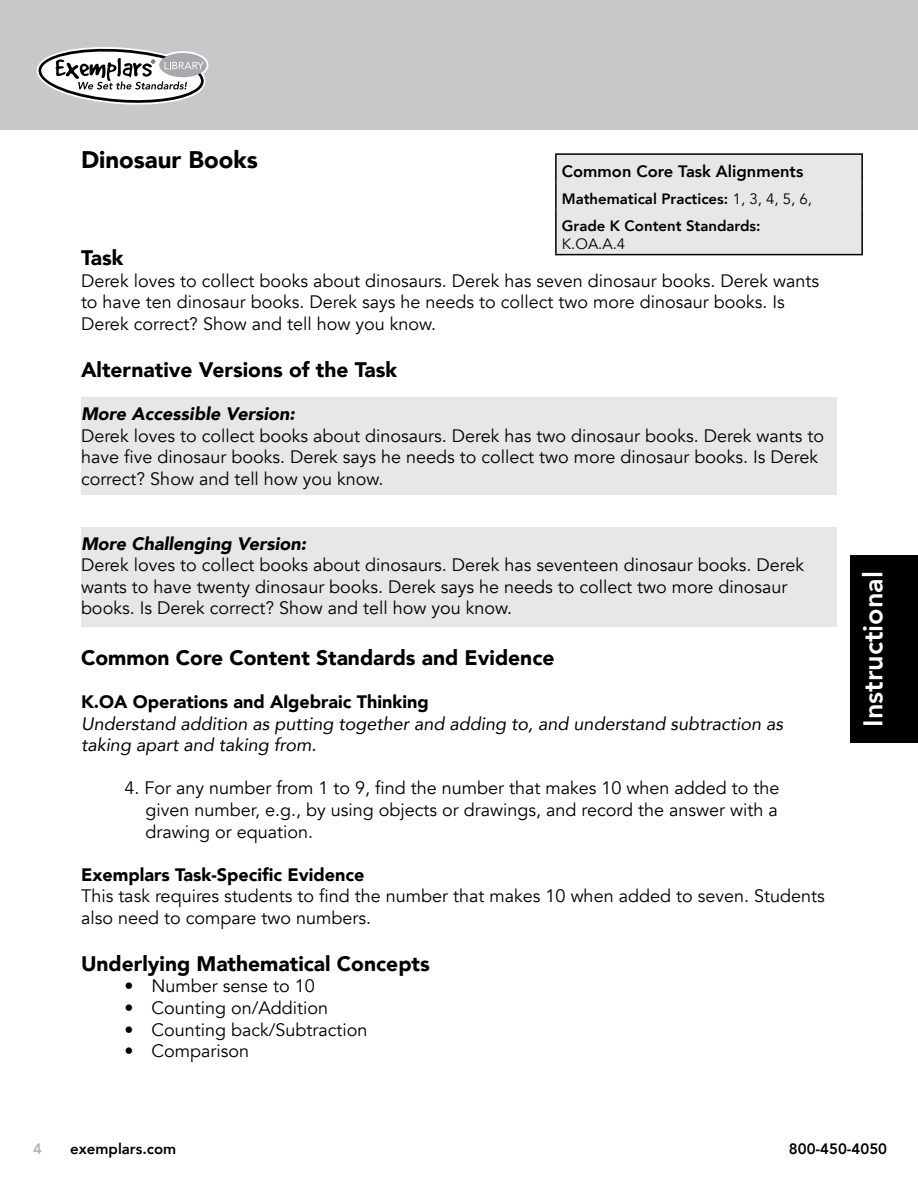
<style>
.page{position:relative;width:918px;height:1188px;background:#fff}
.page>*{position:absolute;margin:0;border:0;box-sizing:border-box;transform-origin:0 0}
.t1{font:800 27px "Avenir";color:#fff}
.t2{font:900 24px "Avenir";color:#000}
.t3{font:900 21px "Avenir";color:#000}
.t4{font:18px/21.6px "Avenir";color:#000}
.t5{font:italic 18px/21.6px "Avenir";color:#000}
.t6{font:900 18px "Avenir";color:#000}
.t7{font:italic 900 18px "Avenir";color:#000}
.t8{font:800 16.5px "Avenir";color:#000}
.t9{font:800 15px/27px "Avenir";color:#000}
.t10{font:15px "Avenir";color:#000}
.t11{font:800 15px "Avenir";color:#b1b4b6}
.s1{font-weight:400}
</style>
<div class="page">
<div style="left:0;top:0;width:918px;height:129px;background:#c7c8ca"></div>
<div style="left:157px;top:51px;width:51px;height:28px;background:#fff;border-radius:50%"></div>
<svg style="left:36px;top:47px;width:171px;height:58px"></svg>
<div style="left:81px;top:398px;width:756px;height:97px;background:#e6e7e8"></div>
<div style="left:81px;top:527px;width:756px;height:100px;background:#e6e7e8"></div>
<div style="left:557px;top:155px;width:304px;height:99px;background:#e6e7e8"></div>
<hr style="left:555px;top:153px;width:308px;height:2px;background:#000">
<hr style="left:555px;top:155px;width:2px;height:28px;background:#000">
<hr style="left:861px;top:155px;width:2px;height:28px;background:#000">
<hr style="left:555px;top:183px;width:2px;height:27px;background:#000">
<hr style="left:861px;top:183px;width:2px;height:27px;background:#000">
<hr style="left:555px;top:210px;width:2px;height:44px;background:#000">
<hr style="left:861px;top:210px;width:2px;height:44px;background:#000">
<hr style="left:555px;top:254px;width:308px;height:1px;background:#000">
<div style="left:850px;top:555px;width:68px;height:187px;background:#000"></div>
<h2 class="t2" style="left:81px;top:139px;width:178px">Dinosaur Books</h2>
<p class="t8" style="left:562px;top:156px;width:243px">Common Core Task Alignments</p>
<p class="t9" style="left:562px;top:184px;width:252px">Mathematical Practices: <span class="s1">1, 3, 4, 5, 6,<br></span>Grade K Content Standards:</p>
<p class="t10" style="left:562px;top:235px;width:65px">K.OA.A.4</p>
<p class="t3" style="left:81px;top:240px;width:44px">Task</p>
<p class="t4" style="left:81px;top:270px;width:740px">Derek loves to collect books about dinosaurs. Derek has seven dinosaur books. Derek wants to have ten dinosaur books. Derek says he needs to collect two more dinosaur books. Is<br>Derek correct? Show and tell how you know.</p>
<p class="t3" style="left:81px;top:351px;width:318px">Alternative Versions of the Task</p>
<p class="t7" style="left:81px;top:399px;width:215px">More Accessible Version:</p>
<p class="t4" style="left:81px;top:425px;width:745px">Derek loves to collect books about dinosaurs. Derek has two dinosaur books. Derek wants to have five dinosaur books. Derek says he needs to collect two more dinosaur books. Is Derek correct? Show and tell how you know.</p>
<p class="t7" style="left:81px;top:528px;width:226px">More Challenging Version:</p>
<p class="t4" style="left:81px;top:555px;width:725px">Derek loves to collect books about dinosaurs. Derek has seventeen dinosaur books. Derek wants to have twenty dinosaur books. Derek says he needs to collect two more dinosaur books. Is Derek correct? Show and tell how you know.</p>
<p class="t3" style="left:81px;top:639px;width:475px">Common Core Content Standards and Evidence</p>
<p class="t6" style="left:81px;top:686px;width:349px">K.OA Operations and Algebraic Thinking</p>
<p class="t5" style="left:81px;top:712px;width:704px">Understand addition as putting together and adding to, and understand subtraction as taking apart and taking from.</p>
<p class="t4" style="left:146px;top:778px;width:636px;text-align:justify;text-indent:-21px">4. For any number from 1 to 9, find the number that makes 10 when added to the given number, e.g., by using objects or drawings, and record the answer with a drawing or equation.</p>
<p class="t6" style="left:81px;top:859px;width:285px">Exemplars Task-Specific Evidence</p>
<p class="t4" style="left:81px;top:886px;width:745px">This task requires students to find the number that makes 10 when added to seven. Students also need to compare two numbers.</p>
<p class="t3" style="left:81px;top:945px;width:350px">Underlying Mathematical Concepts</p>
<p class="t4" style="left:124px;top:976px;width:192px">• Number sense to 10</p>
<p class="t4" style="left:124px;top:997px;width:205px">• Counting on/Addition</p>
<p class="t4" style="left:124px;top:1019px;width:244px">• Counting back/Subtraction</p>
<p class="t4" style="left:124px;top:1041px;width:126px">• Comparison</p>
<h1 class="t1" style="left:849px;top:727px;width:157px;rotate:-90deg">Instructional</h1>
<p class="t11" style="left:33px;top:1135px;width:10px">4</p>
<p class="t9" style="left:70px;top:1134px;width:108px">exemplars.com</p>
<p class="t9" style="left:789px;top:1134px;width:100px">800-450-4050</p>
</div>
